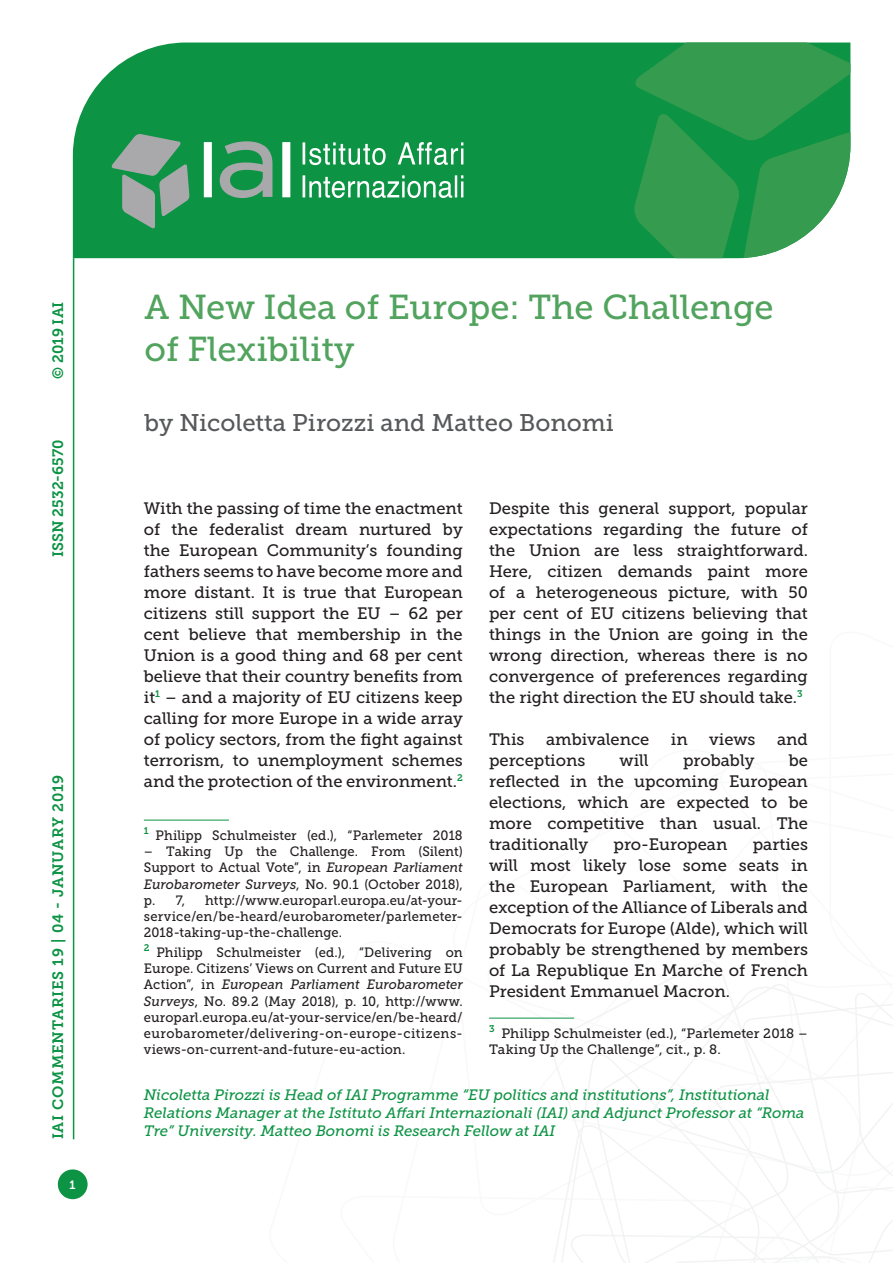
<style>
.page{position:relative;width:893px;height:1263px;background:#fff}
.page>*{position:absolute;margin:0;border:0;box-sizing:border-box;transform-origin:0 0}
.Titolo_Copertina{font:34.5px/41.4px "Museo Slab 500";color:#51a35e}
.Autori_copertina{font:24px "Museo Slab 500";color:#57585a}
.Testo{font:16.5px/21px "Museo Slab 500";color:#231f20;text-align:justify}
.t1{font:italic 15px/18px "Museo Slab 500";color:#0d9344}
.t2{font:15px "Museo Slab 700";letter-spacing:.045em;color:#0d9344}
.t3{font:15px "Museo Slab 700";color:#0d9344}
.Nota{font:13.5px/16.2px "Museo Slab 500";letter-spacing:.01em;color:#231f20;text-align:justify;scale:.96 1}
.Nota-2{font:13.5px/16.2px "Museo Slab 500";letter-spacing:.01em;color:#231f20}
.t4{font:12px "Museo Slab 700";color:#fff}
.s1{font-style:italic}
</style>
<div class="page">
<svg style="left:531px;top:960px;width:362px;height:303px"></svg>
<hr style="left:73px;top:258px;width:1px;height:881px;background:#0d9344">
<div style="left:73px;top:43px;width:560px;height:215px;background:#0d9344"></div>
<svg style="left:633px;top:43px;width:217px;height:215px;background:#359e56"></svg>
<svg style="left:303px;top:142px;width:160px;height:56px;background:#48ad72"></svg>
<svg style="left:111px;top:134px;width:79px;height:95px;background:#609e7a"></svg>
<svg style="left:204px;top:141px;width:86px;height:57px"></svg>
<div style="left:58px;top:1169px;width:30px;height:30px;background:#0d9344;border-radius:50%"></div>
<hr style="left:144px;top:820px;width:85px;height:1px;background:#0d9344">
<hr style="left:489px;top:1018px;width:85px;height:1px;background:#0d9344">
<p class="t2" style="left:50px;top:379px;width:79px;rotate:-90deg">© 2019 IAI</p>
<p class="t3" style="left:50px;top:557px;width:119px;rotate:-90deg">ISSN 2532-6570</p>
<p class="t2" style="left:50px;top:1139px;width:366px;rotate:-90deg">IAI COMMENTARIES 19 | 04 - JANUARY 2019</p>
<p class="t4" style="left:70px;top:1178px;width:8px">1</p>
<p class="Titolo_Copertina" style="left:145px;top:287px;width:631px">A New Idea of Europe: The Challenge of Flexibility</p>
<p class="Autori_copertina" style="left:145px;top:409px;width:471px">by Nicoletta Pirozzi and Matteo Bonomi</p>
<p class="Testo" style="left:144px;top:498px;width:320px">With the passing of time the enactment of the federalist dream nurtured by the European Community’s founding fathers seems to have become more and more distant. It is true that European citizens still support the EU – 62 per cent believe that membership in the Union is a good thing and 68 per cent believe that their country benefits from it<sup>1</sup> – and a majority of EU citizens keep calling for more Europe in a wide array of policy sectors, from the fight against terrorism, to unemployment schemes and the protection of the environment.<sup>2</sup></p>
<p class="Nota" style="left:144px;top:827px;width:334px"><sup>1</sup> Philipp Schulmeister (ed.), “Parlemeter 2018</p>
<p class="Nota" style="left:144px;top:843px;width:334px">– Taking Up the Challenge. From (Silent)<br>Support to Actual Vote”, in <span class="s1">European Parliament Eurobarometer Surveys</span>, No. 90.1 (October 2018), p. 7,</p>
<p class="Nota" style="left:144px;top:892px;width:334px;text-indent:61px">http://www.europarl.europa.eu/at-your&shy;service/en/be-heard/eurobarometer/parlemeter-2018-taking-up-the-challenge.</p>
<p class="Nota" style="left:144px;top:944px;width:334px"><sup>2</sup> Philipp Schulmeister (ed.), “Delivering on Europe. Citizens’ Views on Current and Future EU Action”, in <span class="s1">European Parliament Eurobarometer Surveys</span>, No. 89.2 (May 2018), p. 10, http://www. europarl.europa.eu/at-your-service/en/be-heard/ eurobarometer/delivering-on-europe-citizens&shy;views-on-current-and-future-eu-action.</p>
<p class="Testo" style="left:489px;top:498px;width:320px">Despite this general support, popular expectations regarding the future of the Union are less straightforward.<br>Here, citizen demands paint more of a heterogeneous picture, with 50 per cent of EU citizens believing that things in the Union are going in the wrong direction, whereas there is no convergence of preferences regarding the right direction the EU should take.<sup>3</sup></p>
<p class="Testo" style="left:489px;top:729px;width:37px">This</p>
<p class="Testo" style="left:546px;top:729px;width:105px">ambivalence</p>
<p class="Testo" style="left:671px;top:729px;width:18px">in</p>
<p class="Testo" style="left:709px;top:729px;width:48px">views</p>
<p class="Testo" style="left:777px;top:729px;width:32px">and</p>
<p class="Testo" style="left:489px;top:750px;width:98px">perceptions</p>
<p class="Testo" style="left:620px;top:750px;width:31px">will</p>
<p class="Testo" style="left:683px;top:750px;width:73px">probably</p>
<p class="Testo" style="left:489px;top:750px;width:320px;text-indent:300px">be reflected in the upcoming European elections, which are expected to be more competitive than usual. The traditionally</p>
<p class="Testo" style="left:489px;top:834px;width:320px;text-indent:264px">parties will most likely lose some seats in the European Parliament, with the exception of the Alliance of Liberals and Democrats for Europe (Alde), which will probably be strengthened by members of La Republique En Marche of French President Emmanuel Macron.</p>
<p class="Nota-2" style="left:489px;top:1025px;width:320px"><sup>3</sup> Philipp Schulmeister (ed.), “Parlemeter 2018 –<br>Taking Up the Challenge”, cit., p. 8.</p>
<p class="Testo" style="left:613px;top:834px;width:115px">pro-European</p>
<p class="t1" style="left:144px;top:1086px;width:662px">Nicoletta Pirozzi is Head of IAI Programme “EU politics and institutions”, Institutional<br>Relations Manager at the Istituto Affari Internazionali (IAI) and Adjunct Professor at “Roma<br>Tre” University. Matteo Bonomi is Research Fellow at IAI</p>
</div>
